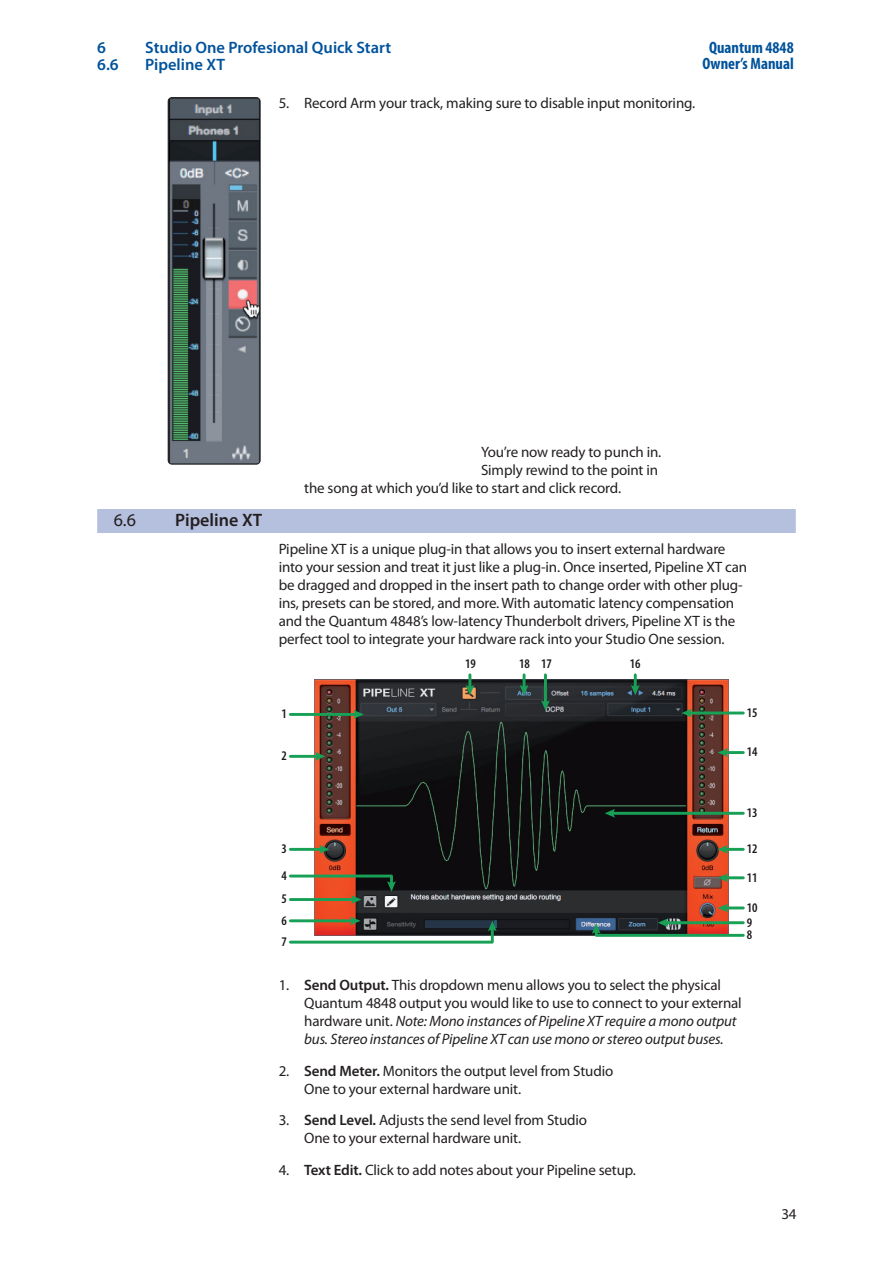
<style>
.page{position:relative;width:893px;height:1263px;background:#fff}
.page>*{position:absolute;margin:0;border:0;box-sizing:border-box;transform-origin:0 0}
.t1{font:600 18px "Myriad Pro";color:#231f20}
.t2{font:18px "Myriad Pro";color:#231f20}
.t3{font:600 16.5px "Myriad Pro";color:#01529b}
.t4{font:700 condensed 16.5px/16.5px "Myriad Pro";color:#01529b;text-align:center}
.t5{font:15px/18px "Myriad Pro";letter-spacing:-.01em;color:#231f20}
.t6{font:600 condensed 13.2px/21.3px "Myriad Pro";color:#1a161a}
.s1{font-weight:600}
.s2{font-style:italic}
</style>
<div class="page">
<div style="left:97px;top:509px;width:699px;height:24px;background:#b5bfde"></div>
<img style="left:314px;top:679px;width:414px;height:256px">
<svg style="left:520px;top:675px;width:8px;height:20px"></svg>
<svg style="left:466px;top:675px;width:8px;height:20px"></svg>
<hr style="left:544px;top:675px;width:3px;height:28px;background:#17a056">
<svg style="left:541px;top:700px;width:9px;height:10px"></svg>
<svg style="left:631px;top:675px;width:9px;height:20px"></svg>
<hr style="left:688px;top:711px;width:55px;height:3px;background:#17a056">
<svg style="left:681px;top:709px;width:11px;height:8px"></svg>
<hr style="left:725px;top:751px;width:18px;height:3px;background:#17a056">
<svg style="left:718px;top:748px;width:10px;height:9px"></svg>
<hr style="left:612px;top:812px;width:131px;height:3px;background:#17a056">
<svg style="left:605px;top:809px;width:10px;height:9px"></svg>
<hr style="left:725px;top:848px;width:18px;height:3px;background:#17a056">
<svg style="left:718px;top:845px;width:10px;height:9px"></svg>
<hr style="left:725px;top:876px;width:18px;height:3px;background:#17a056">
<svg style="left:718px;top:873px;width:10px;height:9px"></svg>
<hr style="left:725px;top:906px;width:18px;height:3px;background:#17a056">
<svg style="left:718px;top:904px;width:10px;height:8px"></svg>
<svg style="left:592px;top:918px;width:153px;height:19px"></svg>
<hr style="left:290px;top:713px;width:67px;height:3px;background:#17a056">
<svg style="left:354px;top:710px;width:10px;height:9px"></svg>
<hr style="left:290px;top:755px;width:28px;height:3px;background:#17a056">
<svg style="left:315px;top:752px;width:10px;height:9px"></svg>
<hr style="left:290px;top:848px;width:32px;height:3px;background:#17a056">
<svg style="left:319px;top:845px;width:10px;height:9px"></svg>
<svg style="left:289px;top:873px;width:107px;height:31px"></svg>
<svg style="left:289px;top:916px;width:208px;height:28px"></svg>
<img style="left:168px;top:98px;width:92px;height:366px">
<div style="left:168px;top:97px;width:92px;height:367px;border:1px solid #231f20;border-radius:4px"></div>
<p class="t3" style="left:97px;top:39px;width:10px">6</p>
<p class="t3" style="left:145px;top:39px;width:247px">Studio One Profesional Quick Start</p>
<p class="t3" style="left:97px;top:55px;width:23px">6.6</p>
<p class="t3" style="left:145px;top:55px;width:81px">Pipeline XT</p>
<p class="t4" style="left:702px;top:39px;width:93px">Quantum 4848<br>Owner’s Manual</p>
<p class="t5" style="left:279px;top:95px;width:418px">5. Record Arm your track, making sure to disable input monitoring.</p>
<p class="t2" style="left:114px;top:510px;width:24px">6.6</p>
<p class="t1" style="left:175px;top:510px;width:89px">Pipeline XT</p>
<p class="t5" style="left:481px;top:443px;width:182px">You’re now ready to punch in.</p>
<p class="t5" style="left:481px;top:461px;width:179px">Simply rewind to the point in</p>
<p class="t5" style="left:304px;top:479px;width:318px">the song at which you’d like to start and click record.</p>
<p class="t5" style="left:279px;top:540px;width:470px">Pipeline XT is a unique plug-in that allows you to insert external hardware into your session and treat it just like a plug-in. Once inserted, Pipeline XT can be dragged and dropped in the insert path to change order with other plug&shy;ins, presets can be stored, and more. With automatic latency compensation and the Quantum 4848’s low-latency Thunderbolt drivers, Pipeline XT is the perfect tool to integrate your hardware rack into your Studio One session.</p>
<p class="t6" style="left:465px;top:653px;width:12px">19</p>
<p class="t6" style="left:519px;top:653px;width:34px">18 17</p>
<p class="t6" style="left:630px;top:653px;width:12px">16</p>
<p class="t6" style="left:282px;top:703px;width:7px">1</p>
<p class="t6" style="left:282px;top:745px;width:7px">2</p>
<p class="t6" style="left:747px;top:702px;width:12px">15</p>
<p class="t6" style="left:747px;top:741px;width:12px">14</p>
<p class="t6" style="left:747px;top:802px;width:12px">13</p>
<p class="t6" style="left:747px;top:835px;width:12px;line-height:28.5px">12<br>11</p>
<p class="t6" style="left:747px;top:900px;width:12px;line-height:14.7px">10<br>9</p>
<p class="t6" style="left:747px;top:924px;width:7px">8</p>
<p class="t6" style="left:282px;top:836px;width:7px;line-height:26.5px">3<br>4</p>
<p class="t6" style="left:281px;top:888px;width:7px;text-align:justify">5<br>6<br>7</p>
<p class="t5" style="left:304px;top:976px;width:439px;text-indent:-26px">1. <span class="s1">Send Output.</span> This dropdown menu allows you to select the physical Quantum 4848 output you would like to use to connect to your external hardware unit. <span class="s2">Note: Mono instances of Pipeline XT require a mono output bus. Stereo instances of Pipeline XT can use mono or stereo output buses.</span></p>
<p class="t5" style="left:304px;top:1062px;width:311px;text-indent:-26px">2. <span class="s1">Send Meter.</span> Monitors the output level from Studio<br>One to your external hardware unit.</p>
<p class="t5" style="left:304px;top:1111px;width:284px;text-indent:-26px">3. <span class="s1">Send Level.</span> Adjusts the send level from Studio<br>One to your external hardware unit.</p>
<p class="t5" style="left:279px;top:1161px;width:359px">4. <span class="s1">Text Edit.</span> Click to add notes about your Pipeline setup.</p>
<p class="t5" style="left:781px;top:1205px;width:17px">34</p>
</div>
